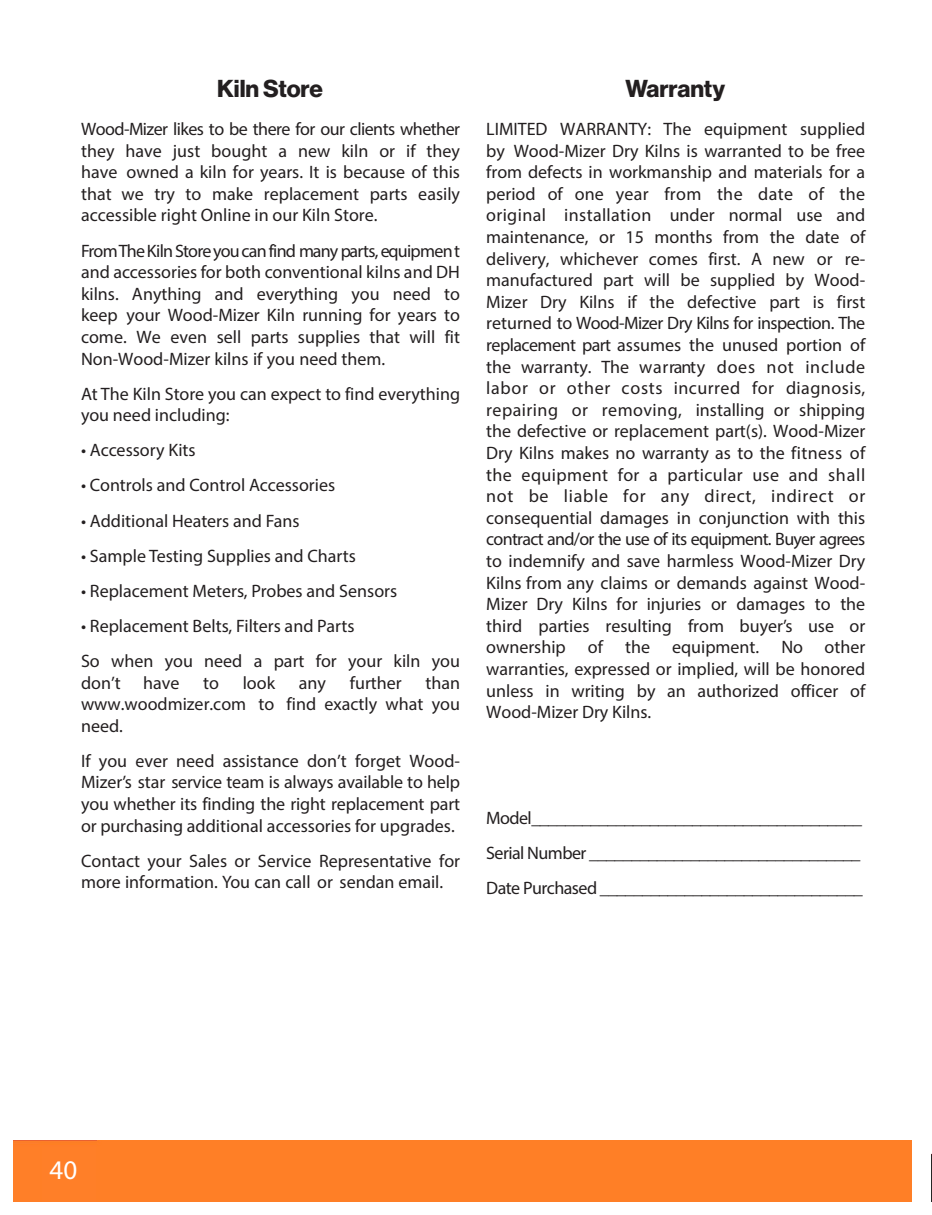
<style>
.page{position:relative;width:932px;height:1215px;background:#fff}
.page>*{position:absolute;margin:0;border:0;box-sizing:border-box;transform-origin:0 0}
.t1{font:27px "Myriad Pro";color:#fff}
.t2{font:24px "N Haas Grotesk DS Pro 75 Bd";color:#231f20}
.t3{font:18px/21.6px "Myriad Pro";color:#231f20;text-align:justify}
.t4{font:18px/35.1px "Myriad Pro";letter-spacing:-.03em;color:#231f20}
</style>
<div class="page">
<img style="left:931px;top:1153px;width:1px;height:49px">
<div style="left:14px;top:1141px;width:897px;height:61px;background:#ff7f26"></div>
<p class="t2" style="left:217px;top:75px;width:107px">Kiln Store</p>
<p class="t3" style="left:81px;top:118px;width:380px">Wood-Mizer likes to be there for our clients whether they have just bought a new kiln or if they have owned a kiln for years. It is because of this that we try to make replacement parts easily accessible right Online in our Kiln Store.</p>
<p class="t3" style="left:81px;top:239px;width:380px">From The Kiln Store you can find many parts, equipment and accessories for both conventional kilns and DH kilns. Anything and everything you need to keep your Wood-Mizer Kiln running for years to come. We even sell parts supplies that will fit Non-Wood-Mizer kilns if you need them.</p>
<p class="t3" style="left:81px;top:382px;width:380px">At The Kiln Store you can expect to find everything you need including:</p>
<p class="t3" style="left:81px;top:439px;width:116px">• Accessory Kits</p>
<p class="t3" style="left:81px;top:474px;width:256px">• Controls and Control Accessories</p>
<p class="t3" style="left:81px;top:509px;width:220px">• Additional Heaters and Fans</p>
<p class="t3" style="left:81px;top:544px;width:276px">• Sample Testing Supplies and Charts</p>
<p class="t3" style="left:81px;top:580px;width:318px">• Replacement Meters, Probes and Sensors</p>
<p class="t3" style="left:81px;top:615px;width:275px">• Replacement Belts, Filters and Parts</p>
<p class="t3" style="left:81px;top:650px;width:380px">So when you need a part for your kiln you don’t have</p>
<p class="t3" style="left:203px;top:671px;width:17px">to</p>
<p class="t3" style="left:243px;top:671px;width:34px">look</p>
<p class="t3" style="left:299px;top:671px;width:29px">any</p>
<p class="t3" style="left:350px;top:671px;width:53px">further</p>
<p class="t3" style="left:81px;top:671px;width:380px;text-indent:344px">than www.woodmizer.com to find exactly what you need.</p>
<p class="t3" style="left:81px;top:750px;width:380px">If you ever need assistance don’t forget Wood-Mizer’s star service team is always available to help you whether its finding the right replacement part or purchasing additional accessories for upgrades.</p>
<p class="t3" style="left:81px;top:850px;width:380px">Contact your Sales or Service Representative for more information. You can call or sendan email.</p>
<p class="t2" style="left:625px;top:75px;width:101px">Warranty</p>
<p class="t3" style="left:486px;top:118px;width:380px">LIMITED WARRANTY: The equipment supplied by Wood-Mizer Dry Kilns is warranted to be free from defects in workmanship and materials for a period of one year from the date of the original installation under normal use and maintenance, or 15 months from the date of delivery, whichever comes first. A new or re&shy;manufactured part will be supplied by Wood-Mizer Dry Kilns if the defective part is first returned to Wood-Mizer Dry Kilns for inspection. The replacement part assumes the unused portion of the warranty. The warranty does not include labor or other costs incurred for diagnosis, repairing or removing, installing or shipping the defective or replacement part(s). Wood-Mizer Dry Kilns makes no warranty as to the fitness of the equipment for a particular use and shall not be liable for any direct, indirect or consequential damages in conjunction with this contract and/or the use of its equipment. Buyer agrees to indemnify and save harmless Wood-Mizer Dry Kilns from any claims or demands against Wood-Mizer Dry Kilns for injuries or damages to the third parties resulting from buyer’s use or ownership of the equipment. No other warranties, expressed or implied, will be honored unless in writing by an authorized officer of Wood-Mizer Dry Kilns.</p>
<p class="t4" style="left:486px;top:800px;width:378px">Model_______________________________________<br>Serial Number ________________________________<br>Date Purchased _______________________________</p>
<h1 class="t1" style="left:50px;top:1153px;width:29px">40</h1>
</div>
